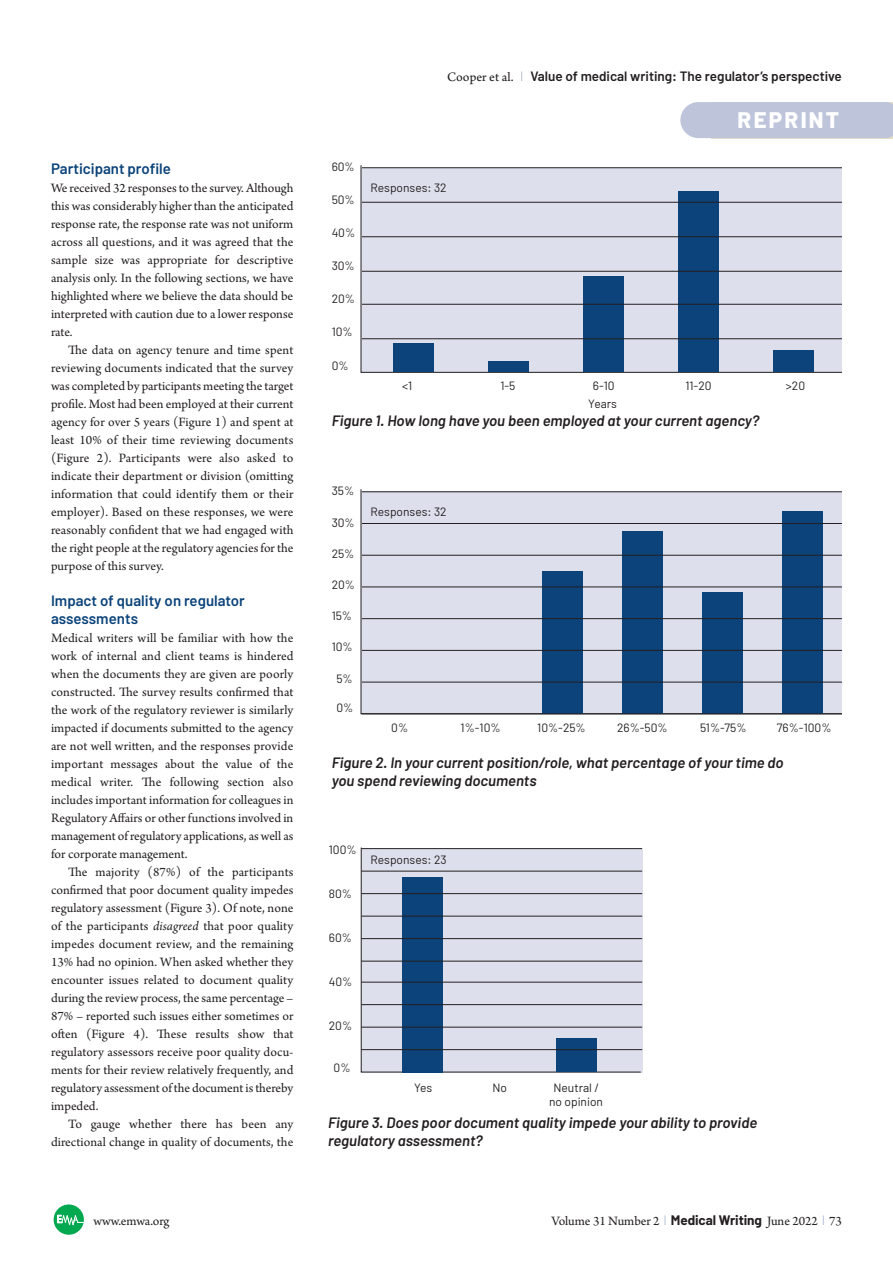
<style>
.page{position:relative;width:893px;height:1263px;background:#fff}
.page>*{position:absolute;margin:0;border:0;box-sizing:border-box;transform-origin:0 0}
.t1{font:800 22.5px "Barlow";letter-spacing:.1em;color:#fff}
.t2{font:italic 600 15px/18px "Barlow";color:#231f20}
.t3{font:600 15px/18px "Barlow";color:#0b437a}
.t4{font:13.5px/18px "Arno Pro";color:#231f20;text-align:justify}
.t5{font:600 13.5px "Barlow";color:#231f20}
.t6{font:12px/14.2px "Barlow";color:#231f20;text-align:center}
.s1{font-family:"Arno Pro Sm Text";font-weight:400}
.s2{font-family:"Proforma";font-weight:200;color:#7589b1}
.s3{font-style:italic}
.s4{font-family:"Barlow";font-weight:700}
</style>
<div class="page">
<svg style="left:54px;top:1204px;width:30px;height:31px"></svg>
<div style="left:680px;top:102px;width:213px;height:36px;background:#bec5db"></div>
<div style="left:361px;top:165px;width:481px;height:208px;background:#dde0ec"></div>
<div style="left:394px;top:343px;width:40px;height:29px;background:#0b437a"></div>
<div style="left:489px;top:361px;width:40px;height:11px;background:#0b437a"></div>
<div style="left:584px;top:276px;width:40px;height:96px;background:#0b437a"></div>
<div style="left:679px;top:192px;width:40px;height:180px;background:#0b437a"></div>
<div style="left:773px;top:351px;width:40px;height:21px;background:#0b437a"></div>
<hr style="left:362px;top:202px;width:480px;height:1px;background:#231f20">
<hr style="left:362px;top:167px;width:480px;height:1px;background:#231f20">
<hr style="left:362px;top:236px;width:480px;height:1px;background:#231f20">
<hr style="left:362px;top:271px;width:480px;height:1px;background:#231f20">
<hr style="left:362px;top:304px;width:480px;height:1px;background:#231f20">
<hr style="left:362px;top:338px;width:480px;height:1px;background:#231f20">
<div style="left:361px;top:489px;width:481px;height:225px;background:#dde0ec"></div>
<div style="left:361px;top:847px;width:280px;height:225px;background:#dde0ec"></div>
<div style="left:782px;top:511px;width:40px;height:203px;background:#0b437a"></div>
<div style="left:702px;top:592px;width:40px;height:122px;background:#0b437a"></div>
<div style="left:622px;top:531px;width:40px;height:183px;background:#0b437a"></div>
<div style="left:542px;top:571px;width:40px;height:143px;background:#0b437a"></div>
<hr style="left:362px;top:523px;width:480px;height:1px;background:#231f20">
<hr style="left:362px;top:491px;width:480px;height:1px;background:#231f20">
<hr style="left:362px;top:555px;width:480px;height:1px;background:#231f20">
<hr style="left:362px;top:587px;width:480px;height:1px;background:#231f20">
<hr style="left:362px;top:618px;width:480px;height:1px;background:#231f20">
<hr style="left:362px;top:650px;width:480px;height:1px;background:#231f20">
<hr style="left:362px;top:682px;width:480px;height:1px;background:#231f20">
<hr style="left:362px;top:713px;width:480px;height:1px;background:#231f20">
<div style="left:402px;top:877px;width:40px;height:195px;background:#0b437a"></div>
<div style="left:557px;top:1039px;width:40px;height:33px;background:#0b437a"></div>
<hr style="left:361px;top:848px;width:281px;height:1px;background:#231f20">
<hr style="left:361px;top:871px;width:281px;height:1px;background:#231f20">
<hr style="left:361px;top:893px;width:281px;height:1px;background:#231f20">
<hr style="left:361px;top:916px;width:281px;height:1px;background:#231f20">
<hr style="left:361px;top:938px;width:281px;height:1px;background:#231f20">
<hr style="left:361px;top:961px;width:281px;height:1px;background:#231f20">
<hr style="left:361px;top:982px;width:281px;height:1px;background:#231f20">
<hr style="left:361px;top:1004px;width:281px;height:1px;background:#231f20">
<hr style="left:361px;top:1027px;width:281px;height:1px;background:#231f20">
<hr style="left:361px;top:1049px;width:281px;height:1px;background:#231f20">
<p class="t5" style="left:447px;top:67px;width:396px"><span class="s1">Cooper et al.</span> <span class="s2">|</span> Value of medical writing: The regulator’s perspective</p>
<p class="t3" style="left:51px;top:159px;width:122px">Participant profile</p>
<p class="t4" style="left:51px;top:180px;width:244px">We received 32 responses to the survey. Although this was considerably higher than the anticipated response rate, the response rate was not uniform across all questions, and it was agreed that the sample size was appropriate for descriptive analysis only. In the following sections, we have highlighted where we believe the data should be interpreted with caution due to a lower response rate.</p>
<p class="t4" style="left:51px;top:342px;width:244px;text-indent:17px">The data on agency tenure and time spent reviewing documents indicated that the survey was completed by participants meeting the target profile. Most had been employed at their current agency for over 5 years (Figure 1) and spent at least 10% of their time reviewing documents (Figure 2). Participants were also asked to indicate their department or division (omitting information that could identify them or their employer). Based on these responses, we were reasonably confident that we had engaged with the right people at the regulatory agencies for the purpose of this survey.</p>
<p class="t3" style="left:51px;top:591px;width:195px">Impact of quality on regulator assessments</p>
<p class="t4" style="left:51px;top:630px;width:244px">Medical writers will be familiar with how the work of internal and client teams is hindered when the documents they are given are poorly constructed. The survey results confirmed that the work of the regulatory reviewer is similarly impacted if documents submitted to the agency are not well written, and the responses provide important messages about the value of the medical writer. The following section also includes important information for colleagues in Regulatory Affairs or other functions involved in management of regulatory applications, as well as for corporate management.</p>
<p class="t4" style="left:51px;top:864px;width:244px;text-indent:17px">The majority (87%) of the participants confirmed that poor document quality impedes regulatory assessment (Figure 3). Of note, none of the participants <span class="s3">disagreed</span> that poor quality impedes document review, and the remaining 13% had no opinion. When asked whether they encounter issues related to document quality during the review process, the same percentage – 87% – reported such issues either sometimes or often (Figure 4). These results show that regulatory assessors receive poor quality docu - ments for their review relatively frequently, and regulatory assessment of the document is thereby impeded.</p>
<p class="t4" style="left:51px;top:1116px;width:244px;text-align:right">To gauge whether there has been any directional change in quality of documents, the</p>
<p class="t6" style="left:332px;top:159px;width:25px">60%</p>
<p class="t6" style="left:332px;top:192px;width:25px">50%</p>
<p class="t6" style="left:332px;top:225px;width:25px">40%</p>
<p class="t6" style="left:332px;top:258px;width:25px">30%</p>
<p class="t6" style="left:332px;top:291px;width:25px">20%</p>
<p class="t6" style="left:332px;top:324px;width:23px">10%</p>
<p class="t6" style="left:332px;top:358px;width:18px">0%</p>
<p class="t6" style="left:370px;top:180px;width:78px">Responses: 32</p>
<p class="t1" style="left:738px;top:106px;width:103px">REPRINT</p>
<p class="t6" style="left:402px;top:378px;width:12px">&lt;1</p>
<p class="t6" style="left:500px;top:378px;width:17px">1-5</p>
<p class="t6" style="left:593px;top:378px;width:23px">6-10</p>
<p class="t6" style="left:685px;top:378px;width:28px">11-20</p>
<p class="t6" style="left:786px;top:378px;width:21px">&gt;20</p>
<p class="t6" style="left:588px;top:396px;width:30px">Years</p>
<p class="t2" style="left:332px;top:411px;width:429px">Figure 1. How long have you been employed at your current agency?</p>
<p class="t6" style="left:332px;top:483px;width:24px">35%</p>
<p class="t6" style="left:332px;top:515px;width:25px">30%</p>
<p class="t6" style="left:332px;top:546px;width:24px">25%</p>
<p class="t6" style="left:332px;top:577px;width:25px">20%</p>
<p class="t6" style="left:332px;top:608px;width:22px">15%</p>
<p class="t6" style="left:332px;top:639px;width:23px">10%</p>
<p class="t6" style="left:336px;top:671px;width:18px">5%</p>
<p class="t6" style="left:336px;top:700px;width:18px">0%</p>
<p class="t6" style="left:370px;top:504px;width:78px">Responses: 32</p>
<p class="t6" style="left:391px;top:720px;width:18px">0%</p>
<p class="t6" style="left:461px;top:720px;width:42px">1%-10%</p>
<p class="t6" style="left:537px;top:720px;width:50px">10%-25%</p>
<p class="t6" style="left:617px;top:720px;width:52px">26%-50%</p>
<p class="t6" style="left:700px;top:720px;width:48px">51%-75%</p>
<p class="t6" style="left:777px;top:720px;width:56px">76%-100%</p>
<p class="t2" style="left:332px;top:753px;width:453px">Figure 2. In your current position/role, what percentage of your time do you spend reviewing documents</p>
<p class="t6" style="left:329px;top:842px;width:29px">100%</p>
<p class="t6" style="left:329px;top:886px;width:25px">80%</p>
<p class="t6" style="left:329px;top:930px;width:25px">60%</p>
<p class="t6" style="left:329px;top:974px;width:25px">40%</p>
<p class="t6" style="left:329px;top:1018px;width:25px">20%</p>
<p class="t6" style="left:334px;top:1060px;width:18px">0%</p>
<p class="t6" style="left:370px;top:852px;width:78px">Responses: 23</p>
<p class="t6" style="left:414px;top:1080px;width:20px">Yes</p>
<p class="t6" style="left:492px;top:1080px;width:16px">No</p>
<p class="t6" style="left:549px;top:1080px;width:55px">Neutral / no opinion</p>
<p class="t2" style="left:328px;top:1113px;width:431px">Figure 3. Does poor document quality impede your ability to provide regulatory assessment?</p>
<p class="t4" style="left:93px;top:1213px;width:78px">www.emwa.org</p>
<p class="t4" style="left:552px;top:1213px;width:292px">Volume 31 Number 2 <span class="s2">|</span> <span class="s4">Medical Writing</span> June 2022 <span class="s2">|</span> 73</p>
</div>
